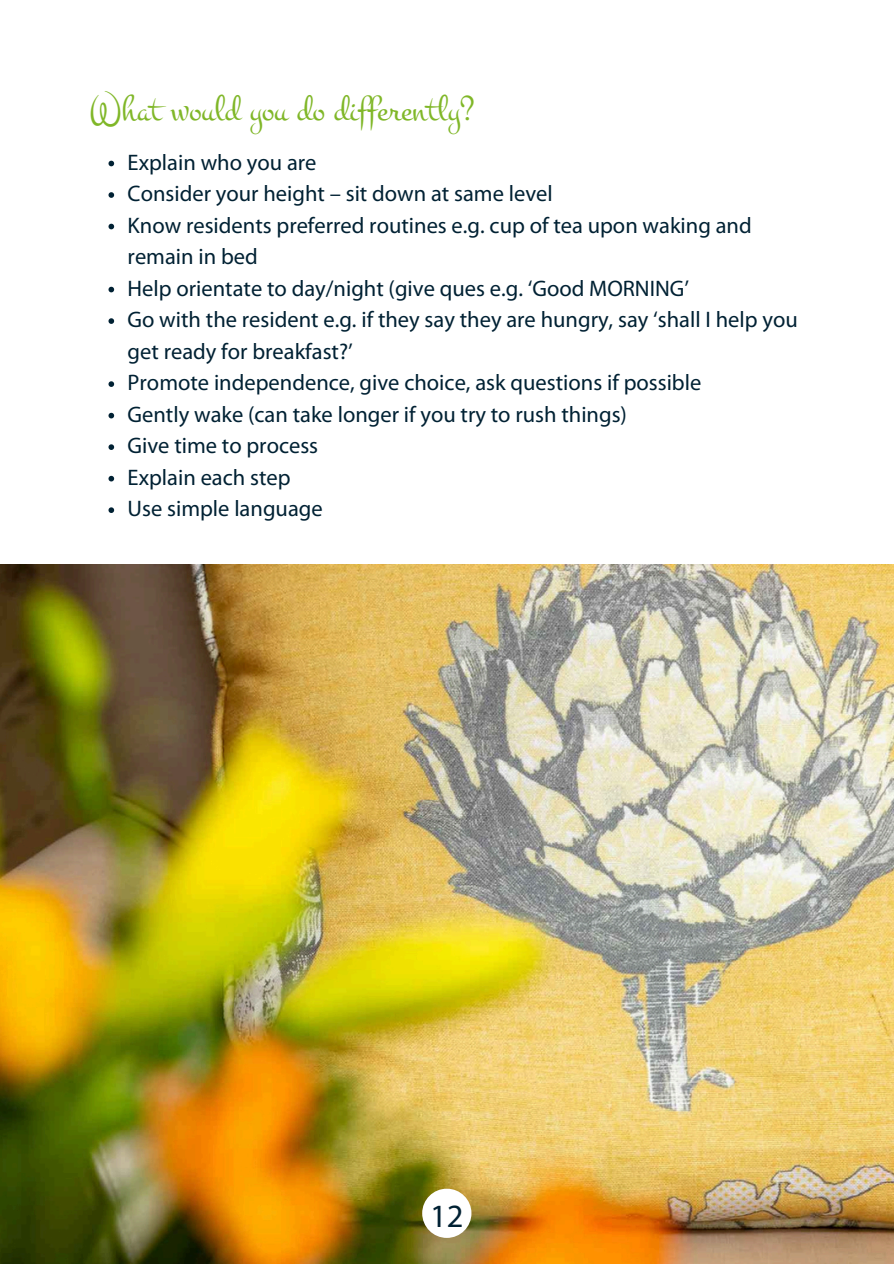
<style>
.page{position:relative;width:894px;height:1264px;background:#fff}
.page>*{position:absolute;margin:0;border:0;box-sizing:border-box;transform-origin:0 0}
.t1{font:37.5px "Montez";color:#80b728}
.t2{font:32.55px "Myriad Pro";color:#002133}
.t3{font:22.5px/31.5px "Myriad Pro";color:#002133}
</style>
<div class="page">
<svg style="left:108px;top:161px;width:6px;height:5px"></svg>
<svg style="left:108px;top:192px;width:6px;height:6px"></svg>
<svg style="left:108px;top:224px;width:6px;height:5px"></svg>
<svg style="left:108px;top:287px;width:6px;height:5px"></svg>
<svg style="left:108px;top:318px;width:6px;height:6px"></svg>
<svg style="left:108px;top:381px;width:6px;height:6px"></svg>
<svg style="left:108px;top:413px;width:6px;height:5px"></svg>
<svg style="left:108px;top:444px;width:6px;height:6px"></svg>
<svg style="left:108px;top:476px;width:6px;height:5px"></svg>
<svg style="left:108px;top:507px;width:6px;height:6px"></svg>
<img style="left:0;top:564px;width:893px;height:699px">
<div style="left:422px;top:1188px;width:49px;height:49px;background:#fff;border-radius:50%"></div>
<p class="t1" style="left:89px;top:87px;width:386px">What would you do differently?</p>
<h1 class="t3" style="left:128px;top:148px;width:190px">Explain who you are</h1>
<p class="t3" style="left:128px;top:180px;width:426px">Consider your height – sit down at same level</p>
<p class="t3" style="left:128px;top:211px;width:625px">Know residents preferred routines e.g. cup of tea upon waking and remain in bed</p>
<p class="t3" style="left:128px;top:274px;width:563px">Help orientate to day/night (give ques e.g. ‘Good MORNING’</p>
<p class="t3" style="left:128px;top:306px;width:671px">Go with the resident e.g. if they say they are hungry, say ‘shall I help you get ready for breakfast?’</p>
<p class="t3" style="left:128px;top:369px;width:575px">Promote independence, give choice, ask questions if possible</p>
<p class="t3" style="left:128px;top:400px;width:500px">Gently wake (can take longer if you try to rush things)</p>
<p class="t3" style="left:128px;top:432px;width:192px">Give time to process</p>
<p class="t3" style="left:128px;top:463px;width:164px">Explain each step</p>
<p class="t3" style="left:128px;top:495px;width:196px">Use simple language</p>
<p class="t2" style="left:430px;top:1202px;width:35px">12</p>
</div>
